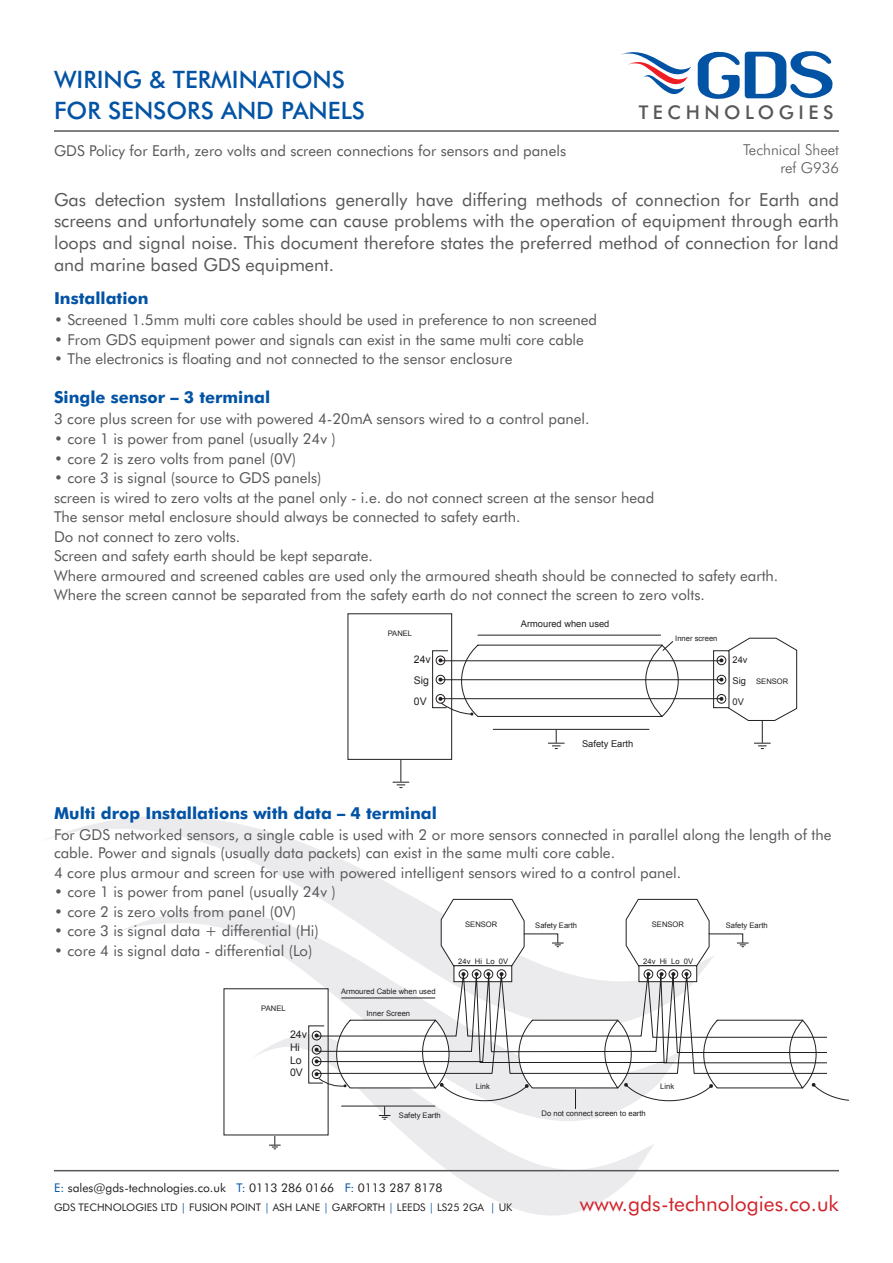
<style>
.page{position:relative;width:893px;height:1263px;background:#fff}
.page>*{position:absolute;margin:0;border:0;box-sizing:border-box;transform-origin:0 0}
.t1{font:500 24px/30.6px "Futura BT";color:#0353a5}
.t2{font:21px "Futura BT";color:#d1232a}
.t3{font:500 18.9px "Futura BT";letter-spacing:.24em;color:#57585a}
.t4{font:18px/21.6px "Futura BT";color:#57585a;text-align:justify}
.t5{font:700 16.5px "Futura BT";color:#0353a5}
.t6{font:15px/18px "Futura BT";color:#57585a}
.t7{font:300 15px "Futura BT";color:#57585a}
.t8{font:12px "Futura BT";color:#231f20}
.t9{font:10.5px "Futura BT";color:#231f20}
.t10{font:10.5px/12.6px "Arial";color:#231f20}
.t11{font:9.3px "Arial";color:#231f20}
.t12{font:8.25px "Arial";color:#231f20}
.t13{font:7.65px "Arial";color:#231f20}
.s1{color:#0353a5}
</style>
<div class="page">
<svg style="left:48px;top:816px;width:649px;height:83px"></svg>
<svg style="left:114px;top:910px;width:194px;height:211px"></svg>
<svg style="left:250px;top:1034px;width:405px;height:181px"></svg>
<svg style="left:697px;top:51px;width:136px;height:48px"></svg>
<svg style="left:621px;top:52px;width:70px;height:43px"></svg>
<hr style="left:54px;top:130px;width:785px;height:2px;background:#57585a">
<div style="left:348px;top:613px;width:104px;height:147px;border:1px solid #231f20"></div>
<div style="left:713px;top:650px;width:16px;height:58px;background:#fff;border:1px solid #231f20"></div>
<svg style="left:548px;top:730px;width:16px;height:19px"></svg>
<svg style="left:393px;top:760px;width:16px;height:28px"></svg>
<hr style="left:493px;top:729px;width:156px;height:1px;background:#231f20">
<div style="left:717px;top:656px;width:9px;height:9px;border:1px solid #231f20;border-radius:50%"></div>
<div style="left:717px;top:675px;width:9px;height:9px;border:1px solid #231f20;border-radius:50%"></div>
<div style="left:717px;top:694px;width:9px;height:9px;border:1px solid #231f20;border-radius:50%"></div>
<svg style="left:719px;top:638px;width:78px;height:111px"></svg>
<hr style="left:478px;top:635px;width:183px;height:1px;background:#231f20">
<hr style="left:441px;top:660px;width:280px;height:1px;background:#231f20">
<hr style="left:441px;top:679px;width:280px;height:1px;background:#231f20">
<hr style="left:441px;top:698px;width:280px;height:1px;background:#231f20">
<svg style="left:432px;top:641px;width:247px;height:77px"></svg>
<svg style="left:269px;top:1136px;width:11px;height:13px"></svg>
<svg style="left:308px;top:899px;width:541px;height:221px"></svg>
<div style="left:827px;top:1029px;width:26px;height:48px;background:#fff"></div>
<hr style="left:54px;top:1170px;width:785px;height:1px;background:#57585a">
<p class="t1" style="left:54px;top:64px;width:313px">WIRING &amp; TERMINATIONS<br>FOR SENSORS AND PANELS</p>
<p class="t6" style="left:54px;top:142px;width:514px">GDS Policy for Earth, zero volts and screen connections for sensors and panels</p>
<p class="t7" style="left:743px;top:140px;width:97px">Technical Sheet</p>
<p class="t7" style="left:780px;top:158px;width:60px">ref G936</p>
<p class="t4" style="left:54px;top:188px;width:786px">Gas detection system Installations generally have differing methods of connection for Earth and screens and unfortunately some can cause problems with the operation of equipment through earth loops and signal noise. This document therefore states the preferred method of connection for land and marine based GDS equipment.</p>
<p class="t5" style="left:54px;top:289px;width:96px">Installation</p>
<p class="t6" style="left:54px;top:311px;width:545px">• Screened 1.5mm multi core cables should be used in preference to non screened</p>
<p class="t6" style="left:54px;top:330px;width:531px">• From GDS equipment power and signals can exist in the same multi core cable</p>
<p class="t6" style="left:54px;top:350px;width:460px">• The electronics is floating and not connected to the sensor enclosure</p>
<p class="t5" style="left:54px;top:388px;width:218px">Single sensor – 3 terminal</p>
<p class="t6" style="left:54px;top:410px;width:537px">3 core plus screen for use with powered 4-20mA sensors wired to a control panel.</p>
<p class="t6" style="left:54px;top:429px;width:283px">• core 1 is power from panel (usually 24v )</p>
<p class="t6" style="left:54px;top:449px;width:244px">• core 2 is zero volts from panel (0V)</p>
<p class="t6" style="left:54px;top:468px;width:269px">• core 3 is signal (source to GDS panels)</p>
<p class="t6" style="left:54px;top:488px;width:602px">screen is wired to zero volts at the panel only - i.e. do not connect screen at the sensor head</p>
<p class="t6" style="left:54px;top:507px;width:468px">The sensor metal enclosure should always be connected to safety earth.</p>
<p class="t6" style="left:54px;top:527px;width:188px">Do not connect to zero volts.</p>
<p class="t6" style="left:54px;top:546px;width:320px">Screen and safety earth should be kept separate.</p>
<p class="t6" style="left:54px;top:566px;width:726px">Where armoured and screened cables are used only the armoured sheath should be connected to safety earth.</p>
<p class="t6" style="left:54px;top:585px;width:652px">Where the screen cannot be separated from the safety earth do not connect the screen to zero volts.</p>
<p class="t3" style="left:639px;top:101px;width:196px">TECHNOLOGIES</p>
<p class="t12" style="left:292px;top:476px;width:9px">Hi</p>
<p class="t12" style="left:292px;top:496px;width:12px">0V</p>
<p class="t13" style="left:388px;top:628px;width:26px">PANEL</p>
<p class="t11" style="left:521px;top:617px;width:90px">Armoured when used</p>
<p class="t13" style="left:675px;top:633px;width:44px">Inner screen</p>
<p class="t10" style="left:414px;top:649px;width:18px;line-height:20.7px">24v<br>Sig<br>0V</p>
<p class="t11" style="left:733px;top:654px;width:17px">24v</p>
<p class="t11" style="left:733px;top:675px;width:15px">Sig</p>
<p class="t11" style="left:733px;top:695px;width:13px">0V</p>
<p class="t13" style="left:756px;top:677px;width:34px">SENSOR</p>
<p class="t11" style="left:582px;top:737px;width:53px">Safety Earth</p>
<p class="t5" style="left:54px;top:803px;width:384px">Multi drop Installations with data – 4 terminal</p>
<p class="t6" style="left:54px;top:826px;width:779px">For GDS networked sensors, a single cable is used with 2 or more sensors connected in parallel along the length of the cable. Power and signals (usually data packets) can exist in the same multi core cable.</p>
<p class="t6" style="left:54px;top:863px;width:629px">4 core plus armour and screen for use with powered intelligent sensors wired to a control panel.</p>
<p class="t6" style="left:54px;top:883px;width:283px">• core 1 is power from panel (usually 24v )</p>
<p class="t6" style="left:54px;top:902px;width:244px">• core 2 is zero volts from panel (0V)</p>
<p class="t6" style="left:54px;top:922px;width:266px">• core 3 is signal data + differential (Hi)</p>
<p class="t6" style="left:54px;top:941px;width:260px">• core 4 is signal data - differential (Lo)</p>
<p class="t13" style="left:465px;top:920px;width:34px">SENSOR</p>
<p class="t13" style="left:652px;top:920px;width:34px">SENSOR</p>
<p class="t13" style="left:726px;top:920px;width:43px">Safety Earth</p>
<p class="t13" style="left:535px;top:920px;width:43px">Safety Earth</p>
<p class="t13" style="left:458px;top:956px;width:51px">24v Hi Lo 0V</p>
<p class="t13" style="left:643px;top:956px;width:51px">24v Hi Lo 0V</p>
<p class="t13" style="left:261px;top:1003px;width:26px">PANEL</p>
<p class="t10" style="left:290px;top:1028px;width:18px">24v<br>Hi<br>Lo<br>0V</p>
<p class="t13" style="left:341px;top:986px;width:96px">Armoured Cable when used</p>
<p class="t13" style="left:367px;top:1008px;width:45px">Inner Screen</p>
<p class="t13" style="left:476px;top:1081px;width:15px">Link</p>
<p class="t13" style="left:399px;top:1110px;width:43px">Safety Earth</p>
<p class="t13" style="left:542px;top:1108px;width:106px">Do not connect screen to earth</p>
<p class="t13" style="left:660px;top:1081px;width:15px">Link</p>
<p class="t8" style="left:54px;top:1180px;width:390px"><span class="s1">E:</span> sales@gds-technologies.co.uk <span class="s1">T:</span> 0113 286 0166 <span class="s1">F:</span> 0113 287 8178</p>
<p class="t9" style="left:54px;top:1201px;width:460px">GDS TECHNOLOGIES LTD <span class="s1">|</span> FUSION POINT <span class="s1">|</span> ASH LANE <span class="s1">|</span> GARFORTH <span class="s1">|</span> LEEDS <span class="s1">|</span> LS25 2GA <span class="s1">|</span> UK</p>
<p class="t2" style="left:580px;top:1191px;width:260px">www.gds-technologies.co.uk</p>
</div>
